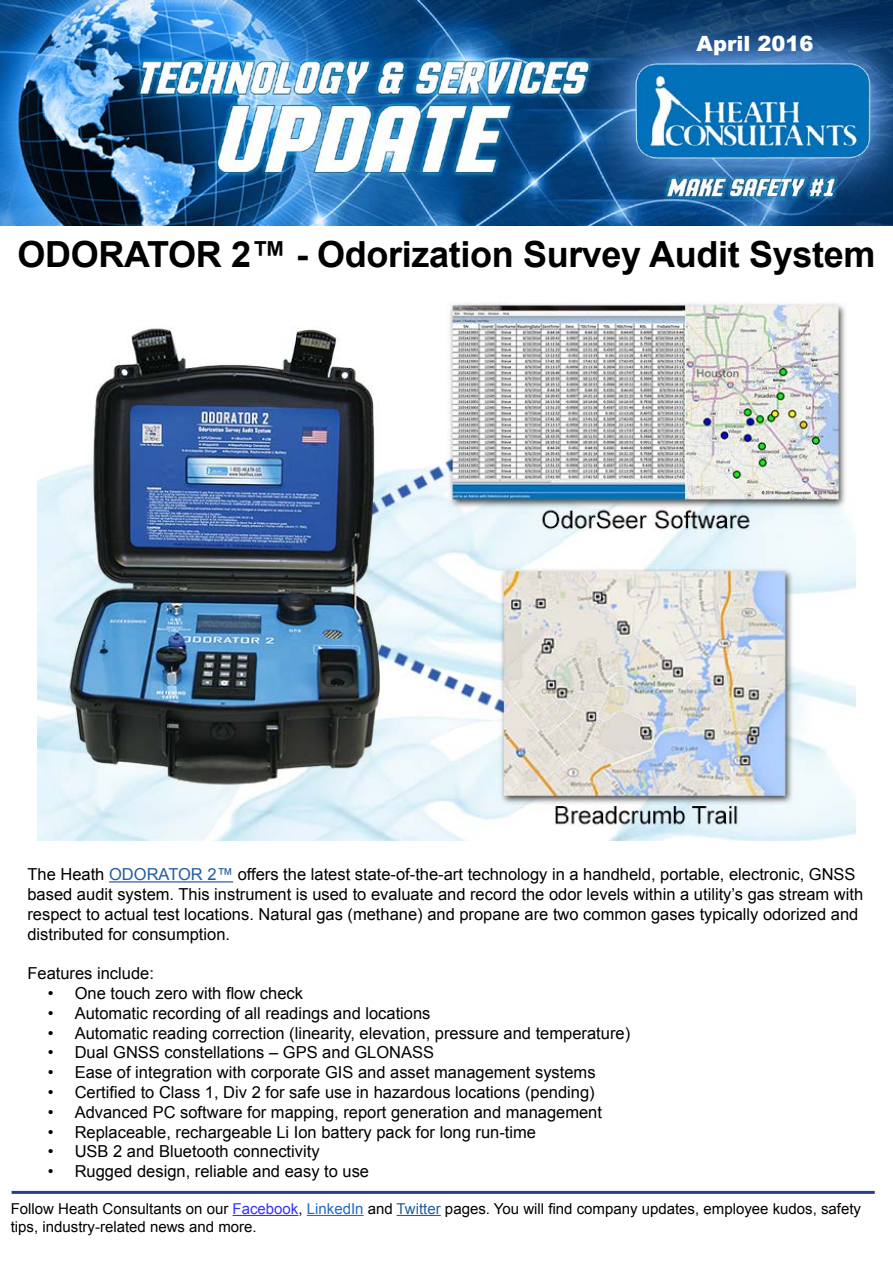
<style>
.page{position:relative;width:893px;height:1263px;background:#fff}
.page>*{position:absolute;margin:0;border:0;box-sizing:border-box;transform-origin:0 0}
.t1{font:700 36px "Arial";letter-spacing:-.01em;color:#000}
.t2{font:900 21px "Arial";color:#fff}
.t3{font:16.5px/19.8px "Arial";color:#000}
.t4{font:15px/18px "Arial";color:#000}
.s1{color:#215e9e}
.s2{color:#33f}
.s3{color:#216ac6}
</style>
<div class="page">
<img style="left:0;top:0;width:893px;height:225px">
<img style="left:37px;top:302px;width:819px;height:539px">
<hr style="left:12px;top:1191px;width:863px;height:3px;background:#25408f">
<hr style="left:109px;top:881px;width:124px;height:1px;background:#215e9e">
<hr style="left:233px;top:1215px;width:65px;height:1px;background:#33f">
<hr style="left:307px;top:1215px;width:57px;height:1px;background:#216ac6">
<hr style="left:397px;top:1215px;width:44px;height:1px;background:#215e9e">
<p class="t2" style="left:696px;top:28px;width:119px">April 2016</p>
<h1 class="t1" style="left:18px;top:230px;width:859px">ODORATOR 2™ - Odorization Survey Audit System</h1>
<p class="t3" style="left:27px;top:865px;width:837px">The Heath <span class="s1">ODORATOR 2™</span> offers the latest state-of-the-art technology in a handheld, portable, electronic, GNSS based audit system. This instrument is used to evaluate and record the odor levels within a utility’s gas stream with respect to actual test locations. Natural gas (methane) and propane are two common gases typically odorized and distributed for consumption.</p>
<p class="t3" style="left:27px;top:964px;width:128px">Features include:</p>
<p class="t3" style="left:48px;top:983px;width:257px">• One touch zero with flow check</p>
<p class="t3" style="left:48px;top:1003px;width:384px">• Automatic recording of all readings and locations</p>
<p class="t3" style="left:48px;top:1023px;width:584px">• Automatic reading correction (linearity, elevation, pressure and temperature)</p>
<p class="t3" style="left:48px;top:1043px;width:388px">• Dual GNSS constellations – GPS and GLONASS</p>
<p class="t3" style="left:48px;top:1063px;width:549px">• Ease of integration with corporate GIS and asset management systems</p>
<p class="t3" style="left:48px;top:1082px;width:548px">• Certified to Class 1, Div 2 for safe use in hazardous locations (pending)</p>
<p class="t3" style="left:48px;top:1102px;width:556px">• Advanced PC software for mapping, report generation and management</p>
<p class="t3" style="left:48px;top:1122px;width:490px">• Replaceable, rechargeable Li Ion battery pack for long run-time</p>
<p class="t3" style="left:48px;top:1142px;width:273px">• USB 2 and Bluetooth connectivity</p>
<p class="t3" style="left:48px;top:1162px;width:323px">• Rugged design, reliable and easy to use</p>
<p class="t4" style="left:11px;top:1200px;width:852px">Follow Heath Consultants on our <span class="s2">Facebook</span>, <span class="s3">LinkedIn</span> and <span class="s1">Twitter</span> pages. You will find company updates, employee kudos, safety tips, industry-related news and more.</p>
</div>
